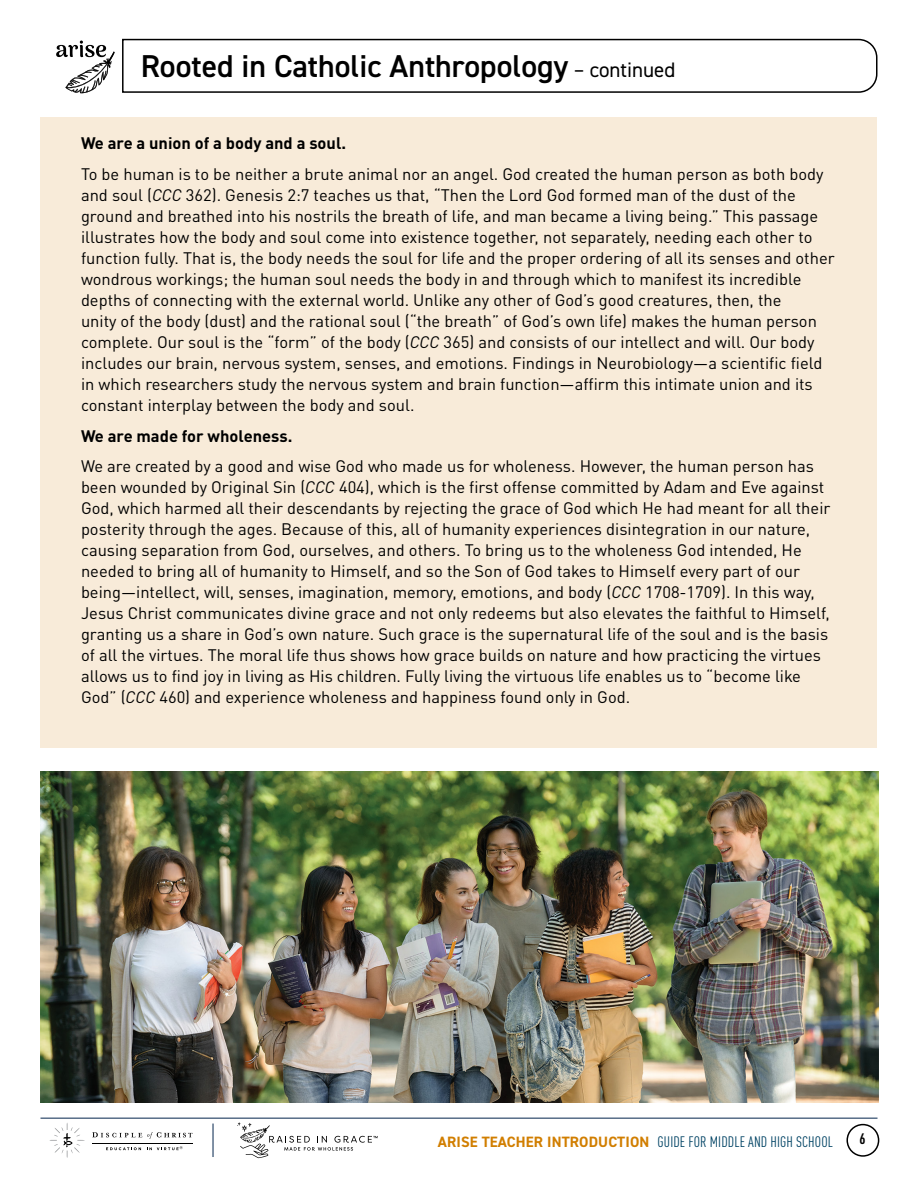
<style>
.page{position:relative;width:918px;height:1188px;background:#fff}
.page>*{position:absolute;margin:0;border:0;box-sizing:border-box;transform-origin:0 0}
.t1{font:600 31.65px "DIN2014";color:#000}
.t2{font:16.5px/21px "DINOT";color:#000}
.t3{font:700 16.5px "DINOT";color:#000}
.t4{font:condensed 15px "DINOT";letter-spacing:.01em;color:#004364}
.t5{font:700 condensed 15px "DINOT";color:#000}
.s1{font-weight:400;font-size:21px}
.s2{font-style:italic}
.s3{font-family:"DIN2014";font-weight:700;font-stretch:normal;color:#d17e00}
</style>
<div class="page">
<svg style="left:106px;top:1147px;width:35px;height:3px"></svg>
<svg style="left:92px;top:1132px;width:101px;height:7px"></svg>
<hr style="left:92px;top:1143px;width:101px;height:1px;background:#000">
<svg style="left:50px;top:1123px;width:35px;height:35px"></svg>
<svg style="left:147px;top:1146px;width:36px;height:4px"></svg>
<hr style="left:40px;top:1117px;width:838px;height:2px;background:#586d88">
<svg style="left:237px;top:1122px;width:141px;height:36px"></svg>
<hr style="left:212px;top:1124px;width:2px;height:33px;background:#586d88">
<div style="left:846px;top:1124px;width:33px;height:33px;border:2px solid #000;border-radius:50%"></div>
<div style="left:40px;top:117px;width:838px;height:630px;background:#f8ebd9"></div>
<svg style="left:122px;top:38px;width:756px;height:55px"></svg>
<svg style="left:56px;top:41px;width:59px;height:52px"></svg>
<img style="left:40px;top:771px;width:838px;height:332px">
<h1 class="t1" style="left:141px;top:45px;width:536px">Rooted in Catholic Anthropology <span class="s1">– continued</span></h1>
<p class="t3" style="left:81px;top:132px;width:267px">We are a union of a body and a soul.</p>
<p class="t2" style="left:81px;top:163px;width:755px">To be human is to be neither a brute animal nor an angel. God created the human person as both body and soul (<span class="s2">CCC</span> 362). Genesis 2:7 teaches us that, “Then the Lord God formed man of the dust of the ground and breathed into his nostrils the breath of life, and man became a living being.” This passage illustrates how the body and soul come into existence together, not separately, needing each other to function fully. That is, the body needs the soul for life and the proper ordering of all its senses and other wondrous workings; the human soul needs the body in and through which to manifest its incredible depths of connecting with the external world. Unlike any other of God’s good creatures, then, the<br>unity of the body (dust) and the rational soul (“the breath” of God’s own life) makes the human person complete. Our soul is the “form” of the body (<span class="s2">CCC</span> 365) and consists of our intellect and will. Our body includes our brain, nervous system, senses, and emotions. Findings in Neurobiology—a scientific field in which researchers study the nervous system and brain function—affirm this intimate union and its constant interplay between the body and soul.</p>
<p class="t3" style="left:81px;top:425px;width:213px">We are made for wholeness.</p>
<p class="t2" style="left:81px;top:456px;width:751px">We are created by a good and wise God who made us for wholeness. However, the human person has been wounded by Original Sin (<span class="s2">CCC</span> 404), which is the first offense committed by Adam and Eve against God, which harmed all their descendants by rejecting the grace of God which He had meant for all their posterity through the ages. Because of this, all of humanity experiences disintegration in our nature, causing separation from God, ourselves, and others. To bring us to the wholeness God intended, He needed to bring all of humanity to Himself, and so the Son of God takes to Himself every part of our being—intellect, will, senses, imagination, memory, emotions, and body (<span class="s2">CCC</span> 1708-1709). In this way, Jesus Christ communicates divine grace and not only redeems but also elevates the faithful to Himself, granting us a share in God’s own nature. Such grace is the supernatural life of the soul and is the basis of all the virtues. The moral life thus shows how grace builds on nature and how practicing the virtues allows us to find joy in living as His children. Fully living the virtuous life enables us to “become like God” (<span class="s2">CCC</span> 460) and experience wholeness and happiness found only in God.</p>
<p class="t4" style="left:438px;top:1133px;width:397px"><span class="s3">ARISE TEACHER INTRODUCTION</span> GUIDE FOR MIDDLE AND HIGH SCHOOL</p>
<p class="t5" style="left:860px;top:1130px;width:8px">6</p>
</div>
